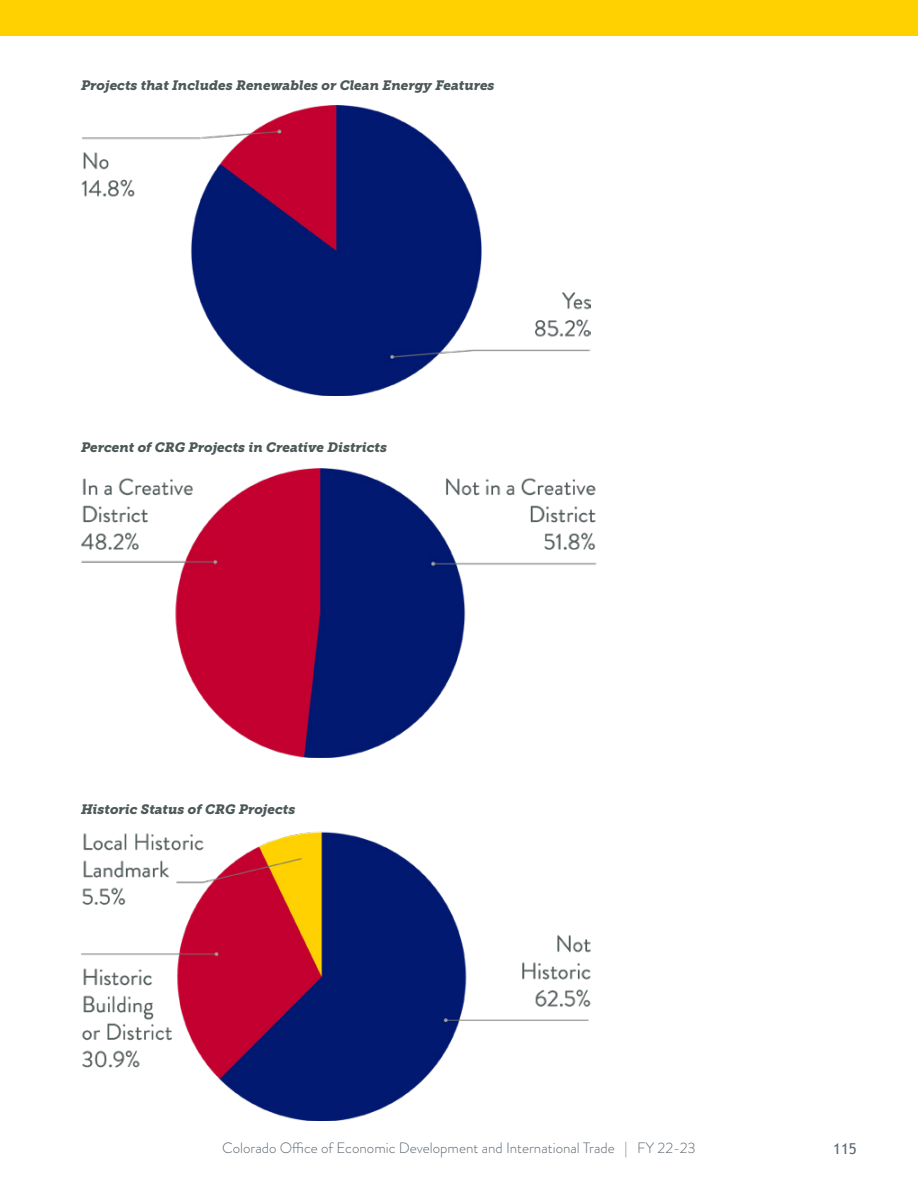
<style>
.page{position:relative;width:918px;height:1188px;background:#fff}
.page>*{position:absolute;margin:0;border:0;box-sizing:border-box;transform-origin:0 0}
.t1{font:300 15px "Brandon Grotesque";color:#5b6670}
.t2{font:15px "Trebuchet MS";color:#5b6771}
.Paragraph_Style_6{font:italic 13.5px "Museo Slab 900";color:#4d5858}
.s1{color:#5b6770}
</style>
<div class="page">
<img style="left:81px;top:106px;width:509px;height:289px">
<img style="left:81px;top:468px;width:516px;height:289px">
<img style="left:81px;top:831px;width:510px;height:290px">
<div style="left:0;top:0;width:918px;height:35px;background:#ffd100"></div>
<p class="Paragraph_Style_6" style="left:81px;top:77px;width:415px">Projects that Includes Renewables or Clean Energy Features</p>
<p class="Paragraph_Style_6" style="left:81px;top:440px;width:308px">Percent of CRG Projects in Creative Districts</p>
<p class="Paragraph_Style_6" style="left:81px;top:802px;width:216px">Historic Status of CRG Projects</p>
<p class="t1" style="left:222px;top:1138px;width:475px">Colorado Office of Economic Development and International Trade | <span class="s1">FY 22-23</span></p>
<p class="t2" style="left:833px;top:1140px;width:25px">115</p>
</div>
